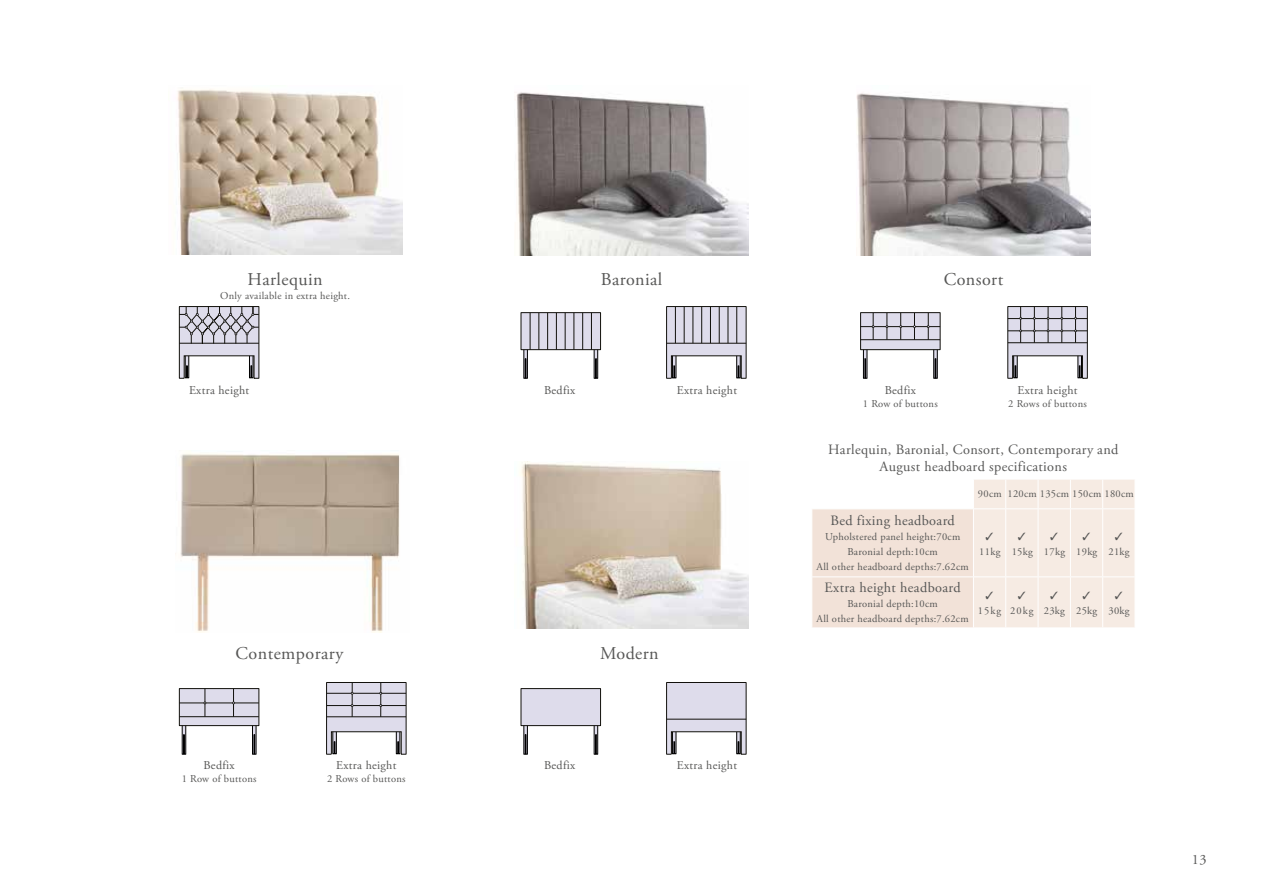
<style>
.page{position:relative;width:1263px;height:893px;background:#fff}
.page>*{position:absolute;margin:0;border:0;box-sizing:border-box;transform-origin:0 0}
.t1{font:18px "Adobe Garamond Pro";letter-spacing:.025em;color:#575756}
.t2{font:14.25px/17.1px "Adobe Garamond Pro";letter-spacing:.025em;color:#575756;text-align:center}
.t3{font:12px "Adobe Garamond Pro";letter-spacing:.025em;color:#575756}
.t4{font:10.5px/15px "Adobe Garamond Pro";letter-spacing:.025em;color:#575756;text-align:center}
</style>
<div class="page">
<img style="left:516px;top:92px;width:233px;height:163px">
<img style="left:177px;top:88px;width:225px;height:166px">
<img style="left:520px;top:461px;width:229px;height:167px">
<img style="left:856px;top:93px;width:234px;height:162px">
<svg style="left:523px;top:350px;width:5px;height:29px"></svg>
<svg style="left:593px;top:350px;width:5px;height:29px"></svg>
<div style="left:521px;top:313px;width:79px;height:37px;background:#dedceb"></div>
<div style="left:521px;top:312px;width:80px;height:38px;border:1px solid #12110c"></div>
<hr style="left:530px;top:313px;width:1px;height:37px;background:#12110c">
<hr style="left:591px;top:313px;width:1px;height:37px;background:#12110c">
<hr style="left:582px;top:313px;width:1px;height:37px;background:#12110c">
<hr style="left:573px;top:313px;width:1px;height:37px;background:#12110c">
<hr style="left:565px;top:313px;width:1px;height:37px;background:#12110c">
<hr style="left:556px;top:313px;width:1px;height:37px;background:#12110c">
<hr style="left:547px;top:313px;width:1px;height:37px;background:#12110c">
<hr style="left:538px;top:313px;width:1px;height:37px;background:#12110c">
<svg style="left:666px;top:306px;width:81px;height:73px"></svg>
<hr style="left:667px;top:343px;width:79px;height:1px;background:#12110c">
<hr style="left:675px;top:307px;width:1px;height:36px;background:#12110c">
<hr style="left:736px;top:307px;width:1px;height:36px;background:#12110c">
<hr style="left:728px;top:307px;width:1px;height:36px;background:#12110c">
<hr style="left:719px;top:307px;width:1px;height:36px;background:#12110c">
<hr style="left:710px;top:307px;width:1px;height:36px;background:#12110c">
<hr style="left:701px;top:307px;width:1px;height:36px;background:#12110c">
<hr style="left:692px;top:307px;width:1px;height:36px;background:#12110c">
<hr style="left:684px;top:307px;width:1px;height:36px;background:#12110c">
<svg style="left:863px;top:350px;width:5px;height:29px"></svg>
<svg style="left:933px;top:350px;width:5px;height:29px"></svg>
<div style="left:860px;top:313px;width:80px;height:37px;background:#dedceb"></div>
<div style="left:860px;top:312px;width:80px;height:38px;border:1px solid #12110c"></div>
<hr style="left:860px;top:326px;width:80px;height:1px;background:#12110c">
<svg style="left:885px;top:313px;width:3px;height:26px"></svg>
<svg style="left:872px;top:313px;width:2px;height:26px"></svg>
<svg style="left:899px;top:313px;width:3px;height:26px"></svg>
<svg style="left:927px;top:313px;width:3px;height:26px"></svg>
<svg style="left:913px;top:313px;width:3px;height:26px"></svg>
<hr style="left:860px;top:339px;width:80px;height:1px;background:#12110c">
<svg style="left:1007px;top:306px;width:81px;height:73px"></svg>
<svg style="left:181px;top:726px;width:5px;height:29px"></svg>
<svg style="left:252px;top:726px;width:5px;height:29px"></svg>
<div style="left:179px;top:689px;width:80px;height:37px;background:#dedceb"></div>
<div style="left:179px;top:688px;width:80px;height:38px;border:1px solid #12110c"></div>
<hr style="left:179px;top:702px;width:80px;height:1px;background:#12110c">
<hr style="left:179px;top:716px;width:80px;height:1px;background:#12110c">
<svg style="left:232px;top:689px;width:3px;height:28px"></svg>
<svg style="left:204px;top:689px;width:2px;height:28px"></svg>
<svg style="left:326px;top:682px;width:81px;height:73px"></svg>
<hr style="left:327px;top:716px;width:79px;height:1px;background:#12110c">
<svg style="left:666px;top:682px;width:81px;height:73px"></svg>
<hr style="left:667px;top:719px;width:79px;height:1px;background:#12110c">
<svg style="left:523px;top:726px;width:5px;height:29px"></svg>
<svg style="left:593px;top:726px;width:5px;height:29px"></svg>
<div style="left:521px;top:689px;width:79px;height:37px;background:#dedceb"></div>
<div style="left:521px;top:688px;width:80px;height:38px;border:1px solid #12110c"></div>
<svg style="left:179px;top:306px;width:81px;height:73px"></svg>
<img style="left:180px;top:453px;width:220px;height:179px">
<svg style="left:812px;top:479px;width:323px;height:149px;background:#f5eae2"></svg>
<h1 class="t1" style="left:248px;top:268px;width:77px">Harlequin</h1>
<p class="t4" style="left:220px;top:289px;width:131px">Only available in extra height.</p>
<h1 class="t1" style="left:601px;top:268px;width:63px">Baronial</h1>
<h1 class="t1" style="left:944px;top:268px;width:61px">Consort</h1>
<p class="t3" style="left:189px;top:383px;width:62px">Extra height</p>
<p class="t3" style="left:544px;top:383px;width:33px">Bedfix</p>
<p class="t3" style="left:677px;top:383px;width:62px">Extra height</p>
<p class="t3" style="left:885px;top:383px;width:33px">Bedfix</p>
<p class="t4" style="left:863px;top:397px;width:76px">1 Row of buttons</p>
<p class="t3" style="left:1017px;top:383px;width:62px">Extra height</p>
<p class="t4" style="left:1008px;top:397px;width:80px">2 Rows of buttons</p>
<h2 class="t2" style="left:828px;top:441px;width:292px">Harlequin, Baronial, Consort, Contemporary and<br>August headboard specifications</h2>
<p class="t4" style="left:978px;top:487px;width:157px">90cm 120cm 135cm 150cm 180cm</p>
<h2 class="t2" style="left:830px;top:512px;width:126px">Bed fixing headboard</h2>
<p class="t4" style="left:816px;top:530px;width:154px">Upholstered panel height:70cm<br>Baronial depth:10cm<br>All other headboard depths:7.62cm</p>
<p class="t4" style="left:979px;top:544px;width:23px">11kg</p>
<p class="t4" style="left:1012px;top:544px;width:23px">15kg</p>
<p class="t4" style="left:1044px;top:544px;width:23px">17kg</p>
<p class="t4" style="left:1076px;top:544px;width:23px">19kg</p>
<p class="t4" style="left:1108px;top:544px;width:23px">21kg</p>
<h1 class="t1" style="left:236px;top:643px;width:109px">Contemporary</h1>
<h1 class="t1" style="left:600px;top:643px;width:60px">Modern</h1>
<p class="t3" style="left:203px;top:758px;width:33px">Bedfix</p>
<p class="t3" style="left:544px;top:758px;width:33px">Bedfix</p>
<p class="t3" style="left:677px;top:758px;width:62px">Extra height</p>
<p class="t4" style="left:182px;top:772px;width:76px">1 Row of buttons</p>
<p class="t3" style="left:336px;top:758px;width:62px">Extra height</p>
<p class="t4" style="left:327px;top:772px;width:80px">2 Rows of buttons</p>
<h2 class="t2" style="left:824px;top:580px;width:138px">Extra height headboard</h2>
<p class="t4" style="left:816px;top:597px;width:154px">Baronial depth:10cm<br>All other headboard depths:7.62cm</p>
<p class="t4" style="left:978px;top:604px;width:25px">15kg</p>
<p class="t4" style="left:1010px;top:604px;width:25px">20kg</p>
<p class="t4" style="left:1044px;top:604px;width:23px">23kg</p>
<p class="t4" style="left:1076px;top:604px;width:23px">25kg</p>
<p class="t4" style="left:1108px;top:604px;width:23px">30kg</p>
<h2 class="t2" style="left:1192px;top:852px;width:16px">13</h2>
</div>
